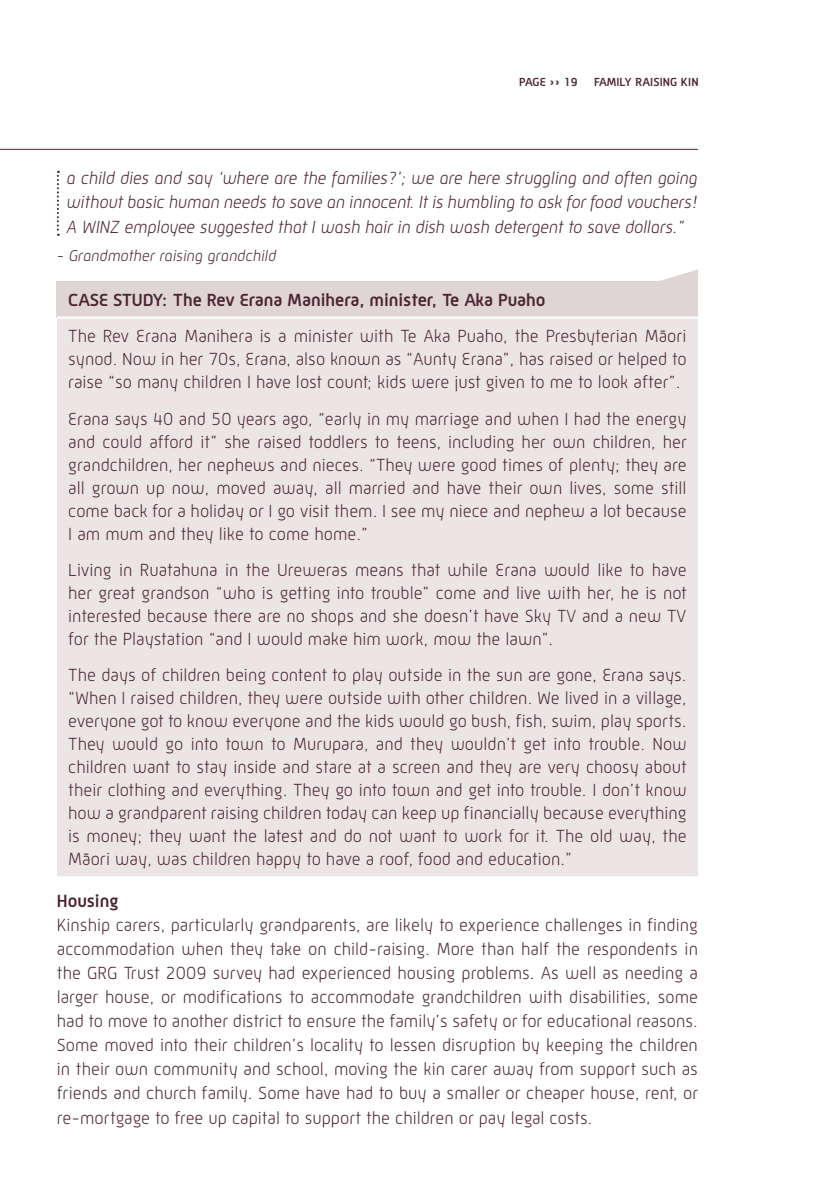
<style>
.page{position:relative;width:839px;height:1191px;background:#fff}
.page>*{position:absolute;margin:0;border:0;box-sizing:border-box;transform-origin:0 0}
.t1{font:18px/23px "Mic 32 ML";color:#4b2331;text-align:justify}
.t2{font:italic 18px/24.4px "Mic 32 ML";letter-spacing:-.01em;color:#4b2331;text-align:justify}
.t3{font:700 18px "Mic 32 M";color:#4b2331}
.t4{font:italic 16px "Mic 32 ML";color:#4b2331}
.t5{font:700 12px "Mic 32 M";letter-spacing:.01em;color:#4b2331}
</style>
<div class="page">
<hr style="left:0;top:149px;width:697px;height:1px;background:#4b2331">
<div style="left:57px;top:281px;width:640px;height:36px;background:#dfd5d5"></div>
<div style="left:57px;top:318px;width:640px;height:558px;background:#ebe6e5"></div>
<hr style="left:57px;top:316px;width:640px;height:2px;background:#fff">
<svg style="left:660px;top:270px;width:37px;height:11px"></svg>
<svg style="left:57px;top:171px;width:2px;height:65px"></svg>
<p class="t5" style="left:519px;top:77px;width:60px">PAGE ›› 19</p>
<p class="t5" style="left:594px;top:77px;width:106px">FAMILY RAISING KIN</p>
<p class="t2" style="left:67px;top:168px;width:632px">a child dies and say ‘where are the families?’; we are here struggling and often going without basic human needs to save an innocent. It is humbling to ask for food vouchers!<br>A WINZ employee suggested that I wash hair in dish wash detergent to save dollars.”</p>
<p class="t4" style="left:57px;top:250px;width:221px">- Grandmother raising grandchild</p>
<p class="t3" style="left:68px;top:293px;width:478px">CASE STUDY: The Rev Erana Manihera, minister, Te Aka Puaho</p>
<p class="t1" style="left:68px;top:326px;width:619px">The Rev Erana Manihera is a minister with Te Aka Puaho, the Presbyterian Mäori synod. Now in her 70s, Erana, also known as “Aunty Erana”, has raised or helped to raise “so many children I have lost count; kids were just given to me to look after”.</p>
<p class="t1" style="left:68px;top:408px;width:620px">Erana says 40 and 50 years ago, “early in my marriage and when I had the energy and could afford it” she raised toddlers to teens, including her own children, her grandchildren, her nephews and nieces. “They were good times of plenty; they are all grown up now, moved away, all married and have their own lives, some still come back for a holiday or I go visit them. I see my niece and nephew a lot because I am mum and they like to come home.”</p>
<p class="t1" style="left:68px;top:560px;width:620px">Living in Ruatahuna in the Ureweras means that while Erana would like to have her great grandson “who is getting into trouble” come and live with her, he is not interested because there are no shops and she doesn’t have Sky TV and a new TV for the Playstation “and I would make him work, mow the lawn”.</p>
<p class="t1" style="left:68px;top:665px;width:620px">The days of children being content to play outside in the sun are gone, Erana says. “When I raised children, they were outside with other children. We lived in a village, everyone got to know everyone and the kids would go bush, fish, swim, play sports.<br>They would go into town to Murupara, and they wouldn’t get into trouble. Now children want to stay inside and stare at a screen and they are very choosy about their clothing and everything. They go into town and get into trouble. I don’t know how a grandparent raising children today can keep up financially because everything is money; they want the latest and do not want to work for it. The old way, the Mäori way, was children happy to have a roof, food and education.”</p>
<p class="t3" style="left:57px;top:894px;width:63px">Housing</p>
<p class="t1" style="left:57px;top:914px;width:643px;line-height:24px">Kinship carers, particularly grandparents, are likely to experience challenges in finding accommodation when they take on child-raising. More than half the respondents in the GRG Trust 2009 survey had experienced housing problems. As well as needing a larger house, or modifications to accommodate grandchildren with disabilities, some had to move to another district to ensure the family’s safety or for educational reasons.<br>Some moved into their children’s locality to lessen disruption by keeping the children in their own community and school, moving the kin carer away from support such as friends and church family. Some have had to buy a smaller or cheaper house, rent, or re-mortgage to free up capital to support the children or pay legal costs.</p>
</div>
